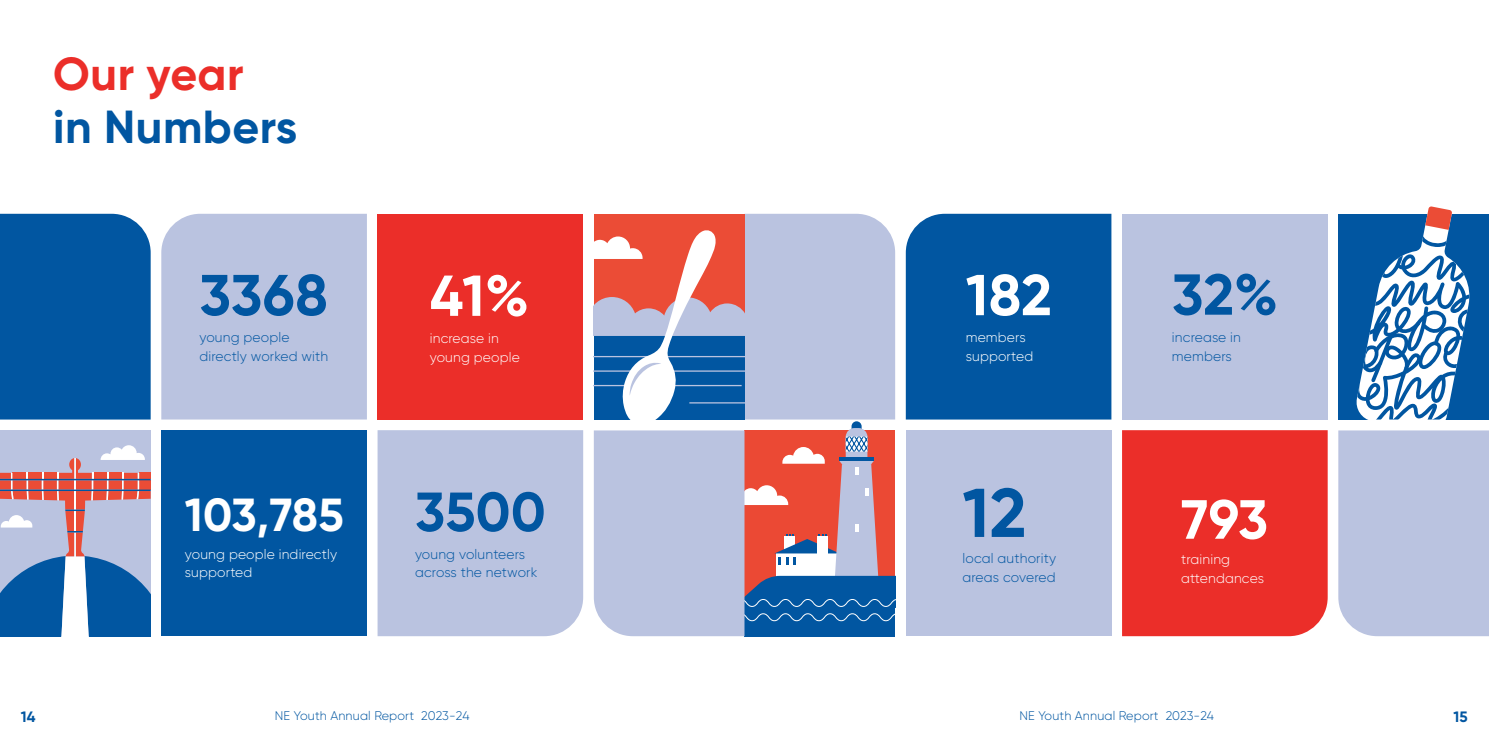
<style>
.page{position:relative;width:1489px;height:745px;background:#fff}
.page>*{position:absolute;margin:0;border:0;box-sizing:border-box;transform-origin:0 0}
.t1{font:700 68.75px "Gilroy";color:#0156a1}
.t2{font:700 57.5px "Gilroy";letter-spacing:.005em;color:#0156a1}
.t3{font:700 57.5px "Gilroy";color:#fff}
.t4{font:700 55px "Gilroy";color:#0156a1}
.t5{font:700 55px "Gilroy";color:#fff}
.t6{font:700 46.25px/52.5px "Gilroy";letter-spacing:.01em;color:#0156a1}
.t7{font:700 46.25px "Gilroy";color:#fff}
.t8{font:700 15px "Gilroy";color:#0156a1}
.t9{font:300 13.75px/18.8px "Gilroy";letter-spacing:.01em;color:#0156a1}
.t10{font:300 13.75px/18.8px "Gilroy";letter-spacing:.01em;color:#fff}
.t11{font:300 12.5px "Gilroy";letter-spacing:.01em;color:#0156a1}
.s1{color:#eb2e29}
</style>
<div class="page">
<div style="left:0;top:430px;width:151px;height:205px;background:#bac3e0"></div>
<svg style="left:0;top:445px;width:151px;height:190px"></svg>
<div style="left:1121px;top:214px;width:206px;height:205px;background:#bac3e0"></div>
<div style="left:1338px;top:214px;width:150px;height:205px;background:#0156a1"></div>
<div style="left:161px;top:214px;width:206px;height:205px;background:#bac3e0"></div>
<div style="left:905px;top:214px;width:206px;height:205px;background:#0156a1"></div>
<div style="left:0;top:214px;width:151px;height:205px;background:#0156a1"></div>
<div style="left:377px;top:430px;width:206px;height:205px;background:#bac3e0"></div>
<div style="left:1122px;top:430px;width:205px;height:205px;background:#eb2e29"></div>
<div style="left:377px;top:214px;width:206px;height:205px;background:#eb2e29"></div>
<div style="left:161px;top:430px;width:206px;height:205px;background:#0156a1"></div>
<div style="left:905px;top:430px;width:206px;height:205px;background:#bac3e0"></div>
<svg style="left:1356px;top:206px;width:114px;height:213px"></svg>
<div style="left:1338px;top:430px;width:150px;height:205px;background:#bac3e0"></div>
<svg style="left:594px;top:214px;width:301px;height:421px"></svg>
<p class="t6" style="left:53px;top:47px;width:246px"><span class="s1">Our year<br></span>in Numbers</p>
<p class="t3" style="left:430px;top:259px;width:101px">41%</p>
<p class="t2" style="left:1171px;top:258px;width:107px">32%</p>
<p class="t2" style="left:199px;top:259px;width:130px">3368</p>
<p class="t3" style="left:965px;top:259px;width:88px">182</p>
<p class="t9" style="left:199px;top:328px;width:130px">young people directly worked with</p>
<p class="t10" style="left:965px;top:328px;width:69px">members supported</p>
<p class="t10" style="left:430px;top:328px;width:91px">increase in young people</p>
<p class="t9" style="left:1171px;top:328px;width:70px">increase in members</p>
<p class="t7" style="left:185px;top:485px;width:160px">103,785</p>
<p class="t10" style="left:185px;top:544px;width:154px">young people indirectly supported</p>
<p class="t4" style="left:415px;top:477px;width:132px">3500</p>
<p class="t1" style="left:962px;top:469px;width:65px">12</p>
<p class="t5" style="left:1181px;top:484px;width:88px">793</p>
<p class="t9" style="left:415px;top:544px;width:124px">young volunteers across the network</p>
<p class="t9" style="left:962px;top:548px;width:95px">local authority areas covered</p>
<p class="t10" style="left:1181px;top:549px;width:84px">training attendances</p>
<p class="t8" style="left:21px;top:706px;width:16px">14</p>
<p class="t11" style="left:275px;top:707px;width:196px">NE Youth Annual Report 2023-24</p>
<p class="t11" style="left:1019px;top:707px;width:196px">NE Youth Annual Report 2023-24</p>
<p class="t8" style="left:1453px;top:706px;width:16px">15</p>
</div>
